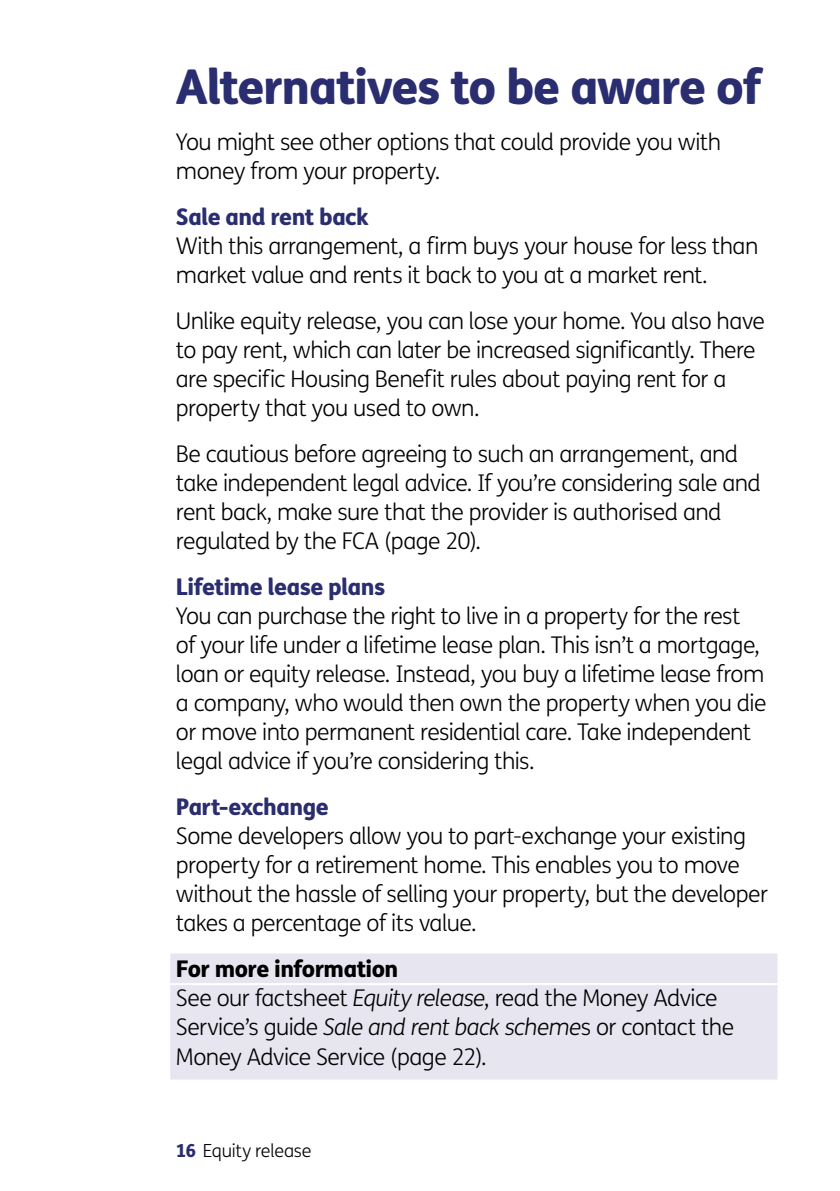
<style>
.page{position:relative;width:840px;height:1191px;background:#fff}
.page>*{position:absolute;margin:0;border:0;box-sizing:border-box;transform-origin:0 0}
.t1{font:800 48px "FS Me";letter-spacing:-.03em;color:#2a2d6f}
.t2{font:300 23px/29px "FS Me";letter-spacing:-.025em;color:#000}
.t3{font:800 23px "FS Me";letter-spacing:-.025em;color:#2a2d6f}
.t4{font:300 18px "FS Me";letter-spacing:-.015em;color:#000}
.s1{font-weight:800}
.s2{font-style:italic}
.s3{font-weight:800;color:#2a2d6f}
</style>
<div class="page">
<div style="left:170px;top:953px;width:607px;height:126px;background:#e7e5f0"></div>
<hr style="left:170px;top:983px;width:607px;height:2px;background:#fff">
<h1 class="t1" style="left:176px;top:57px;width:586px">Alternatives to be aware of</h1>
<p class="t2" style="left:176px;top:128px;width:546px">You might see other options that could provide you with money from your property.</p>
<p class="t3" style="left:176px;top:202px;width:194px">Sale and rent back</p>
<p class="t2" style="left:176px;top:232px;width:583px">With this arrangement, a firm buys your house for less than market value and rents it back to you at a market rent.</p>
<p class="t2" style="left:176px;top:307px;width:590px">Unlike equity release, you can lose your home. You also have to pay rent, which can later be increased significantly. There are specific Housing Benefit rules about paying rent for a property that you used to own.</p>
<p class="t2" style="left:176px;top:440px;width:586px">Be cautious before agreeing to such an arrangement, and take independent legal advice. If you’re considering sale and rent back, make sure that the provider is authorised and regulated by the FCA (page 20).</p>
<p class="t3" style="left:176px;top:572px;width:211px">Lifetime lease plans</p>
<p class="t2" style="left:176px;top:602px;width:591px">You can purchase the right to live in a property for the rest<br>of your life under a lifetime lease plan. This isn’t a mortgage, loan or equity release. Instead, you buy a lifetime lease from a company, who would then own the property when you die or move into permanent residential care. Take independent legal advice if you’re considering this.</p>
<p class="t3" style="left:176px;top:792px;width:154px">Part-exchange</p>
<p class="t2" style="left:176px;top:822px;width:593px">Some developers allow you to part-exchange your existing property for a retirement home. This enables you to move without the hassle of selling your property, but the developer takes a percentage of its value.</p>
<p class="t2" style="left:176px;top:955px;width:559px"><span class="s1">For more information<br></span>See our factsheet <span class="s2">Equity release</span>, read the Money Advice Service’s guide <span class="s2">Sale and rent back scheme</span>s or contact the Money Advice Service (page 22).</p>
<p class="t4" style="left:176px;top:1140px;width:137px"><span class="s3">16</span> Equity release</p>
</div>
